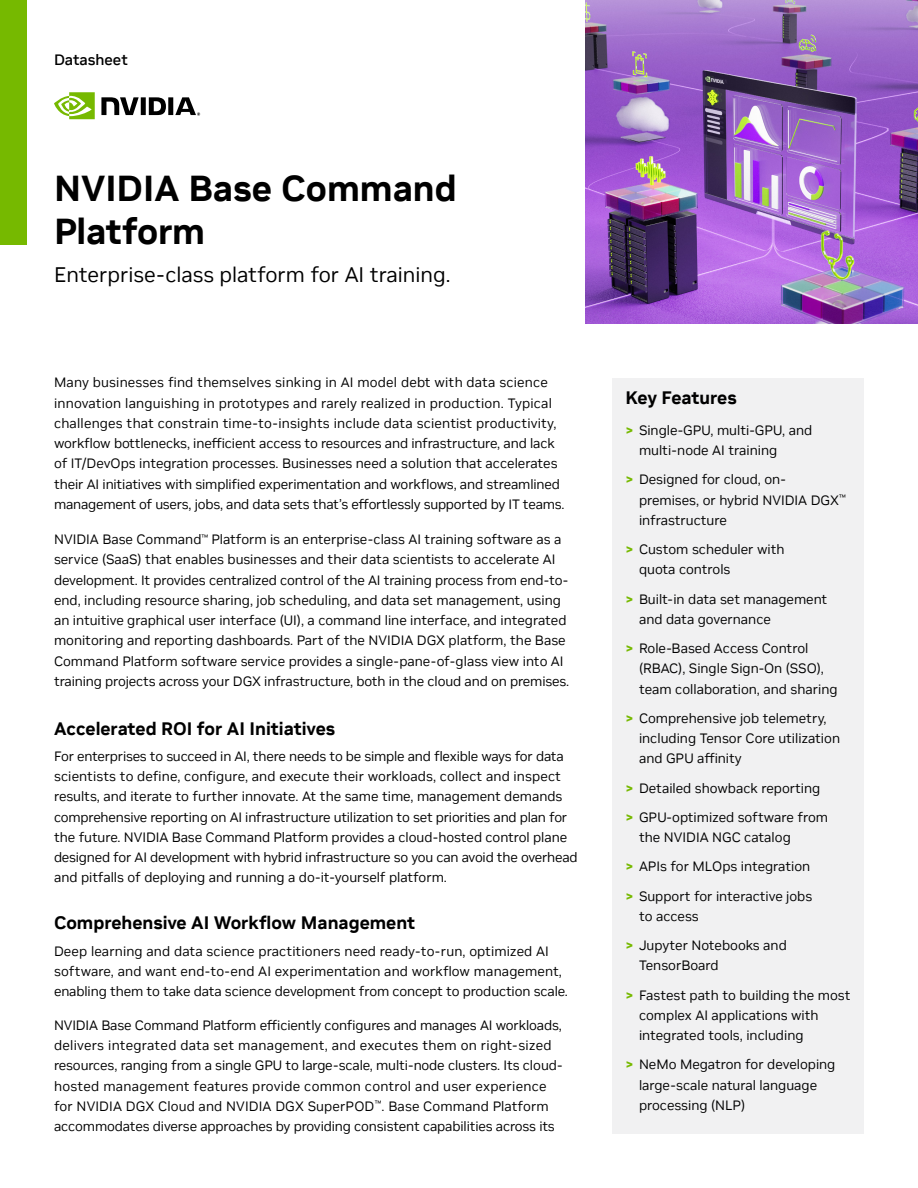
<style>
.page{position:relative;width:918px;height:1188px;background:#fff}
.page>*{position:absolute;margin:0;border:0;box-sizing:border-box;transform-origin:0 0}
.t1{font:700 36px/43.2px "NVIDIA Sans";color:#000}
.t2{font:21px "NVIDIA Sans";color:#000}
.t3{font:700 18px "NVIDIA Sans";color:#000}
.t4{font:500 15px "NVIDIA Sans";color:#000}
.t5{font:13.5px/20.2px "NVIDIA Sans";color:#000}
.s1{font-weight:700;color:#76b900}
</style>
<div class="page">
<img style="left:585px;top:0;width:333px;height:324px">
<div style="left:612px;top:378px;width:252px;height:756px;background:#f1f1f2"></div>
<div style="left:0;top:0;width:27px;height:244px;background:#76b900"></div>
<svg style="left:54px;top:92px;width:41px;height:27px"></svg>
<svg style="left:101px;top:97px;width:99px;height:19px"></svg>
<p class="t4" style="left:54px;top:50px;width:75px">Datasheet</p>
<h1 class="t1" style="left:54px;top:167px;width:404px">NVIDIA Base Command<br>Platform</h1>
<h2 class="t2" style="left:54px;top:262px;width:398px">Enterprise-class platform for AI training.</h2>
<p class="t5" style="left:54px;top:373px;width:512px">Many businesses find themselves sinking in AI model debt with data science innovation languishing in prototypes and rarely realized in production. Typical challenges that constrain time-to-insights include data scientist productivity, workflow bottlenecks, inefficient access to resources and infrastructure, and lack of IT/DevOps integration processes. Businesses need a solution that accelerates their AI initiatives with simplified experimentation and workflows, and streamlined management of users, jobs, and data sets that’s effortlessly supported by IT teams.</p>
<p class="t5" style="left:54px;top:529px;width:517px">NVIDIA Base Command<sup>™</sup> Platform is an enterprise-class AI training software as a service (SaaS) that enables businesses and their data scientists to accelerate AI development. It provides centralized control of the AI training process from end-to&shy;end, including resource sharing, job scheduling, and data set management, using an intuitive graphical user interface (UI), a command line interface, and integrated monitoring and reporting dashboards. Part of the NVIDIA DGX platform, the Base Command Platform software service provides a single-pane-of-glass view into AI training projects across your DGX infrastructure, both in the cloud and on premises.</p>
<h3 class="t3" style="left:54px;top:717px;width:283px">Accelerated ROI for AI Initiatives</h3>
<p class="t5" style="left:54px;top:746px;width:525px">For enterprises to succeed in AI, there needs to be simple and flexible ways for data scientists to define, configure, and execute their workloads, collect and inspect results, and iterate to further innovate. At the same time, management demands comprehensive reporting on AI infrastructure utilization to set priorities and plan for the future. NVIDIA Base Command Platform provides a cloud-hosted control plane designed for AI development with hybrid infrastructure so you can avoid the overhead and pitfalls of deploying and running a do-it-yourself platform.</p>
<h3 class="t3" style="left:54px;top:912px;width:363px">Comprehensive AI Workflow Management</h3>
<p class="t5" style="left:54px;top:941px;width:515px">Deep learning and data science practitioners need ready-to-run, optimized AI software, and want end-to-end AI experimentation and workflow management, enabling them to take data science development from concept to production scale.</p>
<p class="t5" style="left:54px;top:1015px;width:510px">NVIDIA Base Command Platform efficiently configures and manages AI workloads, delivers integrated data set management, and executes them on right-sized resources, ranging from a single GPU to large-scale, multi-node clusters. Its cloud&shy;hosted management features provide common control and user experience for NVIDIA DGX Cloud and NVIDIA DGX SuperPOD<sup>™</sup>. Base Command Platform accommodates diverse approaches by providing consistent capabilities across its</p>
<h3 class="t3" style="left:626px;top:387px;width:113px">Key Features</h3>
<p class="t5" style="left:639px;top:420px;width:175px;text-indent:-14px"><span class="s1">&gt;</span> Single-GPU, multi-GPU, and multi-node AI training</p>
<p class="t5" style="left:639px;top:470px;width:208px;text-indent:-14px"><span class="s1">&gt;</span> Designed for cloud, on&shy;premises, or hybrid NVIDIA DGX<sup>™ </sup>infrastructure</p>
<p class="t5" style="left:639px;top:539px;width:147px;text-indent:-14px"><span class="s1">&gt;</span> Custom scheduler with quota controls</p>
<p class="t5" style="left:639px;top:589px;width:190px;text-indent:-14px"><span class="s1">&gt;</span> Built-in data set management and data governance</p>
<p class="t5" style="left:639px;top:638px;width:200px;text-indent:-14px"><span class="s1">&gt;</span> Role-Based Access Control (RBAC), Single Sign-On (SSO), team collaboration, and sharing</p>
<p class="t5" style="left:639px;top:708px;width:203px;text-indent:-14px"><span class="s1">&gt;</span> Comprehensive job telemetry, including Tensor Core utilization and GPU affinity</p>
<p class="t5" style="left:626px;top:773px;width:204px;line-height:29.2px"><span class="s1">&gt;</span> Detailed showback reporting <span class="s1">&gt;</span> GPU-optimized software from</p>
<p class="t5" style="left:626px;top:823px;width:188px;line-height:29.2px;text-align:center">the NVIDIA NGC catalog<br><span class="s1">&gt;</span> APIs for MLOps integration <span class="s1">&gt;</span> Support for interactive jobs</p>
<p class="t5" style="left:626px;top:902px;width:163px;line-height:29.2px;text-indent:14px">to access<br><span class="s1">&gt;</span> Jupyter Notebooks and</p>
<p class="t5" style="left:626px;top:951px;width:226px;line-height:29.2px;text-indent:14px">TensorBoard<br><span class="s1">&gt;</span> Fastest path to building the most</p>
<p class="t5" style="left:639px;top:1005px;width:181px">complex AI applications with integrated tools, including</p>
<p class="t5" style="left:639px;top:1055px;width:198px;text-indent:-14px"><span class="s1">&gt;</span> NeMo Megatron for developing large-scale natural language processing (NLP)</p>
</div>
